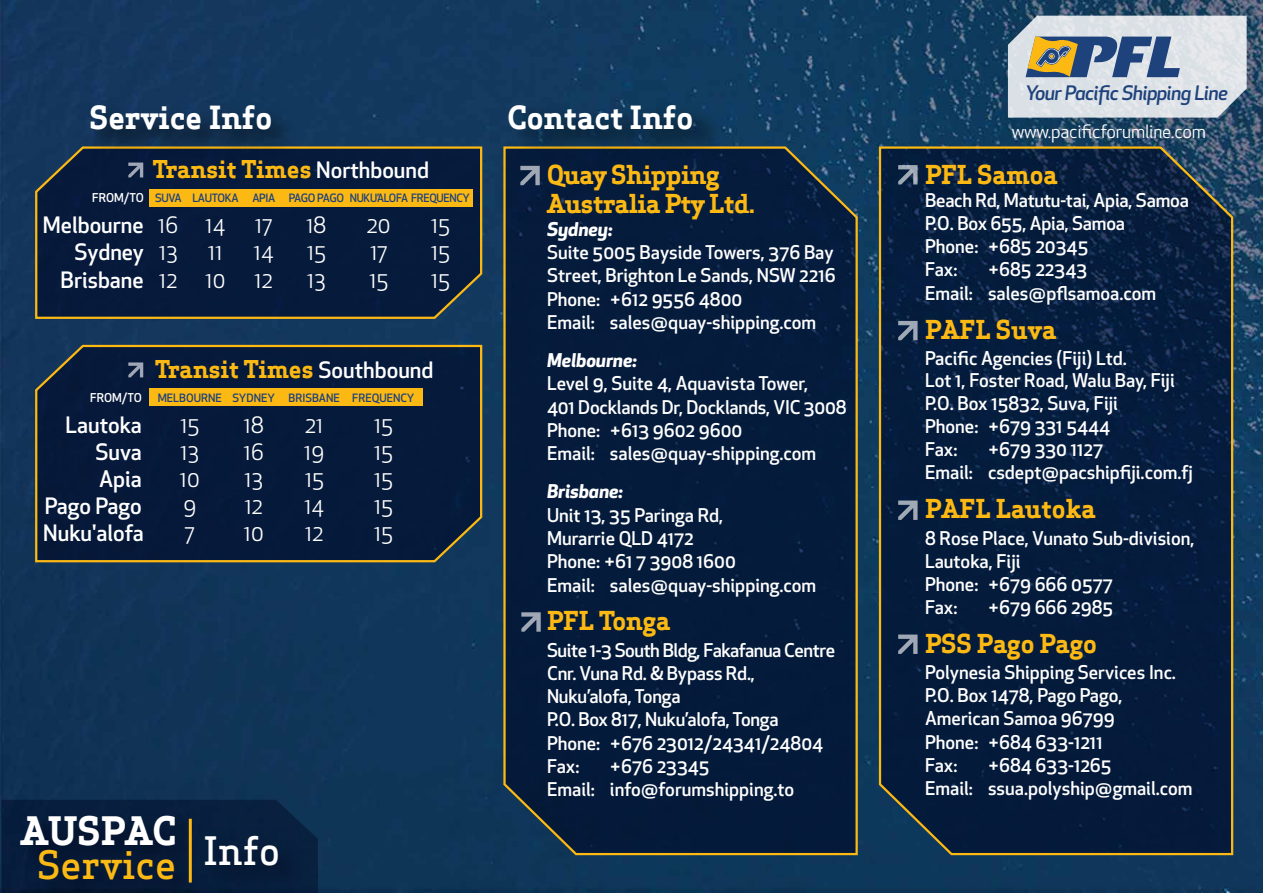
<style>
.page{position:relative;width:1263px;height:893px;background:#fff}
.page>*{position:absolute;margin:0;border:0;box-sizing:border-box;transform-origin:0 0}
.t1{font:500 38.25px/34px "Apex Serif";color:#fdb913}
.t2{font:700 31.2px "Apex Serif";color:#fff}
.t3{font:700 25.5px/28.5px "Apex Serif";letter-spacing:-.005em;color:#fdb913}
.t4{font:700 24px "Apex Serif";color:#fdb913}
.t5{font:22.05px "Apex New";color:#fff}
.t6{font:500 22.05px "Apex New";color:#fff}
.t7{font:italic 500 19.5px "Apex New";letter-spacing:-.025em;color:#1e427c}
.t8{font:500 18.45px/23.2px "Apex New";color:#fff}
.t9{font:18.45px "Apex New PS Bold Italic Proportional";color:#fff}
.t10{font:18px "Apex New";letter-spacing:-.01em;color:#fff}
.t11{font:500 11.85px "Apex New";color:#fff}
.t12{font:500 11.25px "Apex New";letter-spacing:-.025em;color:#1e427c}
.t13{font:500 11.25px "Apex New";color:#1e427c}
.s1{font-family:"Apex New";font-weight:500;font-size:22.05px;color:#fff}
.s2{font-size:11.85px;color:#fff}
.s3{font-weight:400}
.s4{font-weight:700;color:#fff}
</style>
<div class="page">
<img style="left:0;top:0;width:1263px;height:893px">
<svg style="left:2px;top:800px;width:316px;height:93px;background:#092443"></svg>
<div style="left:8px;top:799px;width:202px;height:94px;background:#061a37"></div>
<hr style="left:189px;top:819px;width:3px;height:63px;background:#fdb913">
<div style="left:191px;top:819px;width:122px;height:74px;background:#071e3d"></div>
<svg style="left:1008px;top:16px;width:238px;height:102px;background:#bdc4ca"></svg>
<div style="left:502px;top:145px;width:357px;height:712px;background:#041b3b"></div>
<svg style="left:878px;top:145px;width:356px;height:712px;background:#0b203d"></svg>
<svg style="left:34px;top:344px;width:449px;height:220px;background:#0e1f3a"></svg>
<img style="left:495px;top:90px;width:238px;height:80px">
<div style="left:150px;top:388px;width:273px;height:18px;background:#fdb913"></div>
<svg style="left:128px;top:362px;width:15px;height:15px"></svg>
<svg style="left:34px;top:144px;width:449px;height:176px;background:#0f203b"></svg>
<div style="left:150px;top:189px;width:323px;height:17px;background:#fdb913"></div>
<svg style="left:128px;top:170px;width:15px;height:7px"></svg>
<img style="left:71px;top:90px;width:235px;height:80px">
<svg style="left:898px;top:165px;width:19px;height:19px"></svg>
<svg style="left:898px;top:321px;width:19px;height:19px"></svg>
<svg style="left:898px;top:500px;width:19px;height:20px"></svg>
<svg style="left:898px;top:635px;width:19px;height:19px"></svg>
<svg style="left:520px;top:166px;width:20px;height:19px"></svg>
<svg style="left:521px;top:612px;width:20px;height:20px"></svg>
<h2 class="t2" style="left:90px;top:98px;width:184px">Service Info</h2>
<h3 class="t4" style="left:153px;top:154px;width:278px">Transit Times <span class="s1">Northbound</span></h3>
<p class="t12" style="left:92px;top:191px;width:379px"><span class="s2">FROM/TO</span> SUVA LAUTOKA APIA PAGO PAGO NUKU’ALOFA FREQUENCY</p>
<p class="t6" style="left:43px;top:213px;width:184px">Melbourne <span class="s3">16 14</span></p>
<p class="t5" style="left:255px;top:213px;width:18px">17</p>
<p class="t5" style="left:306px;top:213px;width:21px">18</p>
<p class="t5" style="left:367px;top:213px;width:25px">20</p>
<p class="t5" style="left:431px;top:213px;width:20px">15</p>
<p class="t6" style="left:74px;top:240px;width:105px">Sydney <span class="s3">13</span></p>
<p class="t5" style="left:208px;top:240px;width:16px">11</p>
<p class="t5" style="left:254px;top:240px;width:21px">14</p>
<p class="t5" style="left:307px;top:240px;width:20px">15</p>
<p class="t5" style="left:370px;top:240px;width:18px">17</p>
<p class="t5" style="left:431px;top:240px;width:20px">15</p>
<p class="t6" style="left:61px;top:267px;width:118px">Brisbane <span class="s3">12</span></p>
<p class="t5" style="left:205px;top:267px;width:21px">10</p>
<p class="t5" style="left:255px;top:267px;width:20px">12</p>
<p class="t5" style="left:307px;top:267px;width:20px">13</p>
<p class="t5" style="left:370px;top:267px;width:20px">15</p>
<p class="t5" style="left:431px;top:267px;width:20px">15</p>
<h3 class="t4" style="left:155px;top:354px;width:280px">Transit Times <span class="s1">Southbound</span></h3>
<p class="t11" style="left:90px;top:391px;width:53px">FROM/TO</p>
<p class="t13" style="left:158px;top:391px;width:258px">MELBOURNE SYDNEY BRISBANE FREQUENCY</p>
<p class="t6" style="left:66px;top:413px;width:78px">Lautoka</p>
<p class="t5" style="left:181px;top:413px;width:20px">15</p>
<p class="t5" style="left:244px;top:413px;width:21px">18</p>
<p class="t5" style="left:305px;top:413px;width:20px">21</p>
<p class="t5" style="left:374px;top:413px;width:20px">15</p>
<p class="t6" style="left:96px;top:440px;width:48px">Suva</p>
<p class="t5" style="left:181px;top:440px;width:20px">13</p>
<p class="t5" style="left:244px;top:440px;width:21px">16</p>
<p class="t5" style="left:304px;top:440px;width:21px">19</p>
<p class="t5" style="left:374px;top:440px;width:20px">15</p>
<p class="t6" style="left:99px;top:467px;width:44px">Apia</p>
<p class="t5" style="left:180px;top:467px;width:21px">10</p>
<p class="t5" style="left:245px;top:467px;width:20px">13</p>
<p class="t5" style="left:305px;top:467px;width:20px">15</p>
<p class="t5" style="left:374px;top:467px;width:20px">15</p>
<p class="t6" style="left:45px;top:494px;width:98px">Pago Pago</p>
<p class="t5" style="left:183px;top:494px;width:14px">9</p>
<p class="t5" style="left:245px;top:494px;width:20px">12</p>
<p class="t5" style="left:304px;top:494px;width:21px">14</p>
<p class="t5" style="left:374px;top:494px;width:20px">15</p>
<p class="t6" style="left:43px;top:521px;width:102px">Nuku'alofa</p>
<p class="t5" style="left:185px;top:521px;width:11px">7</p>
<p class="t5" style="left:244px;top:521px;width:21px">10</p>
<p class="t5" style="left:305px;top:521px;width:20px">12</p>
<p class="t5" style="left:374px;top:521px;width:20px">15</p>
<h1 class="t1" style="left:37px;top:813px;width:244px;text-indent:-16px"><span class="s4">AUSPAC<br></span>Service <sup>Info</sup></h1>
<h2 class="t2" style="left:507px;top:98px;width:187px">Contact Info</h2>
<h3 class="t3" style="left:547px;top:160px;width:209px">Quay Shipping<br>Australia Pty Ltd.</h3>
<p class="t9" style="left:547px;top:217px;width:67px">Sydney:</p>
<p class="t8" style="left:547px;top:241px;width:290px">Suite 5005 Bayside Towers, 376 Bay<br>Street, Brighton Le Sands, NSW 2216<br>Phone: +612 9556 4800<br>Email: sales@quay-shipping.com</p>
<p class="t9" style="left:547px;top:349px;width:91px">Melbourne:</p>
<p class="t8" style="left:547px;top:373px;width:301px">Level 9, Suite 4, Aquavista Tower,<br>401 Docklands Dr, Docklands, VIC 3008<br>Phone: +613 9602 9600<br>Email: sales@quay-shipping.com</p>
<p class="t9" style="left:547px;top:480px;width:78px">Brisbane:</p>
<p class="t8" style="left:547px;top:504px;width:271px">Unit 13, 35 Paringa Rd,<br>Murarrie QLD 4172<br>Phone: +61 7 3908 1600<br>Email: sales@quay-shipping.com</p>
<h3 class="t3" style="left:547px;top:607px;width:125px">PFL Tonga</h3>
<p class="t8" style="left:547px;top:639px;width:290px">Suite 1-3 South Bldg, Fakafanua Centre<br>Cnr. Vuna Rd. &amp; Bypass Rd.,<br>Nuku’alofa, Tonga<br>P.O. Box 817, Nuku’alofa, Tonga<br>Phone: +676 23012/24341/24804<br>Fax:</p>
<p class="t8" style="left:547px;top:755px;width:249px;text-indent:63px">+676 23345<br>Email: info@forumshipping.to</p>
<p class="t7" style="left:1025px;top:81px;width:204px">Your Pacific Shipping Line</p>
<p class="t10" style="left:1012px;top:122px;width:196px">www.pacificforumline.com</p>
<h3 class="t3" style="left:925px;top:160px;width:134px">PFL Samoa</h3>
<p class="t8" style="left:925px;top:189px;width:265px">Beach Rd, Matutu-tai, Apia, Samoa<br>P.O. Box 655, Apia, Samoa<br>Phone: +685 20345<br>Fax:</p>
<p class="t8" style="left:925px;top:259px;width:233px;text-align:center">+685 22343<br>Email: sales@pflsamoa.com</p>
<h3 class="t3" style="left:925px;top:315px;width:133px">PAFL Suva</h3>
<p class="t8" style="left:925px;top:347px;width:251px;line-height:22.8px">Pacific Agencies (Fiji) Ltd.<br>Lot 1, Foster Road, Walu Bay, Fiji<br>P.O. Box 15832, Suva, Fiji<br>Phone: +679 331 5444<br>Fax:</p>
<p class="t8" style="left:925px;top:438px;width:269px;text-indent:63px">+679 330 1127<br>Email: csdept@pacshipfiji.com.fj</p>
<h3 class="t3" style="left:925px;top:494px;width:172px">PAFL Lautoka</h3>
<p class="t8" style="left:925px;top:527px;width:271px">8 Rose Place, Vunato Sub-division,<br>Lautoka, Fiji<br>Phone: +679 666 0577<br>Fax:</p>
<p class="t8" style="left:988px;top:596px;width:127px">+679 666 2985</p>
<h3 class="t3" style="left:925px;top:629px;width:173px">PSS Pago Pago</h3>
<p class="t8" style="left:925px;top:661px;width:252px">Polynesia Shipping Services Inc.<br>P.O. Box 1478, Pago Pago,<br>American Samoa 96799<br>Phone: +684 633-1211<br>Fax:</p>
<p class="t8" style="left:925px;top:754px;width:269px;text-indent:63px">+684 633-1265<br>Email: ssua.polyship@gmail.com</p>
</div>
